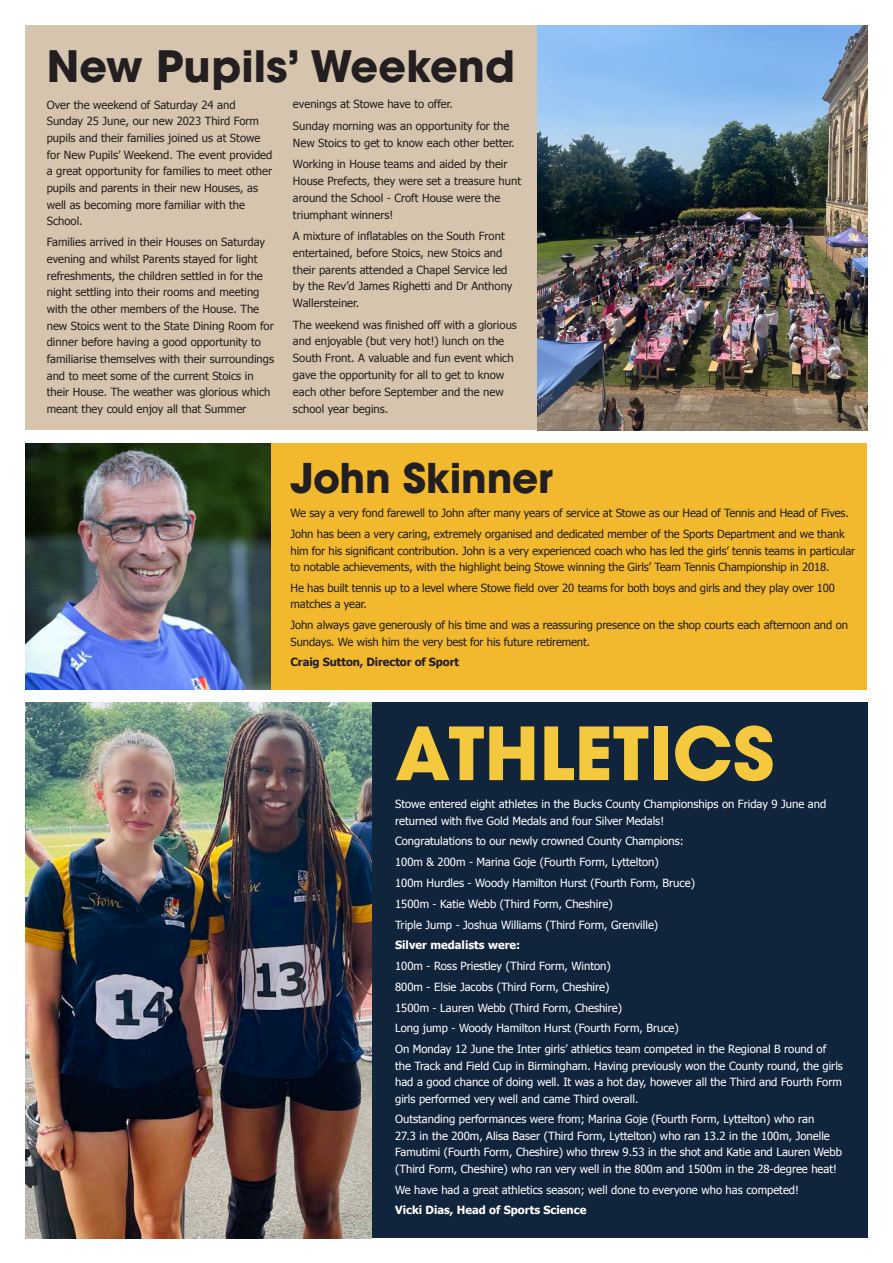
<style>
.page{position:relative;width:893px;height:1263px;background:#fff}
.page>*{position:absolute;margin:0;border:0;box-sizing:border-box;transform-origin:0 0}
.t1{font:700 72.6px "ITC Avant Garde Pro";color:#f4c93e}
.t2{font:700 42.9px "ITC Avant Garde Pro";color:#231f20}
.t3{font:700 40.65px "ITC Avant Garde Pro";letter-spacing:-.005em;color:#231f20}
.t4{font:11.25px/16.6px "Tahoma";color:#231f20}
.t5{font:11.25px/16.5px "Tahoma";color:#fff}
.t6{font:700 11.25px "Tahoma";color:#fff}
.t7{font:700 11.25px "Tahoma";letter-spacing:-.01em;color:#231f20}
</style>
<div class="page">
<div style="left:26px;top:26px;width:841px;height:404px;background:#d5c5ae"></div>
<div style="left:371px;top:702px;width:496px;height:536px;background:#10243c"></div>
<img style="left:26px;top:702px;width:345px;height:536px">
<img style="left:538px;top:26px;width:329px;height:404px">
<div style="left:26px;top:443px;width:841px;height:246px;background:#f2b92e"></div>
<img style="left:26px;top:443px;width:245px;height:246px">
<p class="t2" style="left:47px;top:38px;width:470px">New Pupils’ Weekend</p>
<p class="t4" style="left:47px;top:96px;width:227px">Over the weekend of Saturday 24 and Sunday 25 June, our new 2023 Third Form pupils and their families joined us at Stowe for New Pupils’ Weekend. The event provided a great opportunity for families to meet other pupils and parents in their new Houses, as well as becoming more familiar with the School.</p>
<p class="t4" style="left:47px;top:233px;width:229px">Families arrived in their Houses on Saturday evening and whilst Parents stayed for light refreshments, the children settled in for the night settling into their rooms and meeting with the other members of the House. The new Stoics went to the State Dining Room for dinner before having a good opportunity to familiarise themselves with their surroundings and to meet some of the current Stoics in their House. The weather was glorious which meant they could enjoy all that Summer</p>
<p class="t4" style="left:293px;top:96px;width:161px">evenings at Stowe have to offer.</p>
<p class="t4" style="left:293px;top:117px;width:223px">Sunday morning was an opportunity for the<br>New Stoics to get to know each other better.</p>
<p class="t4" style="left:293px;top:155px;width:230px">Working in House teams and aided by their House Prefects, they were set a treasure hunt around the School - Croft House were the triumphant winners!</p>
<p class="t4" style="left:293px;top:227px;width:221px">A mixture of inflatables on the South Front entertained, before Stoics, new Stoics and their parents attended a Chapel Service led by the Rev’d James Righetti and Dr Anthony Wallersteiner.</p>
<p class="t4" style="left:293px;top:315px;width:225px">The weekend was finished off with a glorious and enjoyable (but very hot!) lunch on the South Front. A valuable and fun event which gave the opportunity for all to get to know each other before September and the new school year begins.</p>
<p class="t3" style="left:291px;top:451px;width:264px">John Skinner</p>
<p class="t4" style="left:291px;top:504px;width:560px">We say a very fond farewell to John after many years of service at Stowe as our Head of Tennis and Head of Fives.</p>
<p class="t4" style="left:291px;top:525px;width:566px">John has been a very caring, extremely organised and dedicated member of the Sports Department and we thank him for his significant contribution. John is a very experienced coach who has led the girls’ tennis teams in particular to notable achievements, with the highlight being Stowe winning the Girls’ Team Tennis Championship in 2018.</p>
<p class="t4" style="left:291px;top:579px;width:546px">He has built tennis up to a level where Stowe field over 20 teams for both boys and girls and they play over 100 matches a year.</p>
<p class="t4" style="left:291px;top:616px;width:559px">John always gave generously of his time and was a reassuring presence on the shop courts each afternoon and on<br>Sundays. We wish him the very best for his future retirement.</p>
<p class="t7" style="left:291px;top:654px;width:170px">Craig Sutton, Director of Sport</p>
<p class="t1" style="left:395px;top:705px;width:381px">ATHLETICS</p>
<p class="t5" style="left:395px;top:795px;width:433px">Stowe entered eight athletes in the Bucks County Championships on Friday 9 June and returned with five Gold Medals and four Silver Medals!</p>
<p class="t5" style="left:395px;top:833px;width:290px">Congratulations to our newly crowned County Champions:</p>
<p class="t5" style="left:395px;top:853px;width:265px">100m &amp; 200m - Marina Goje (Fourth Form, Lyttelton)</p>
<p class="t5" style="left:395px;top:874px;width:301px">100m Hurdles - Woody Hamilton Hurst (Fourth Form, Bruce)</p>
<p class="t5" style="left:395px;top:895px;width:219px">1500m - Katie Webb (Third Form, Cheshire)</p>
<p class="t5" style="left:395px;top:916px;width:265px">Triple Jump - Joshua Williams (Third Form, Grenville)</p>
<p class="t6" style="left:395px;top:937px;width:127px">Silver medalists were:</p>
<p class="t5" style="left:395px;top:957px;width:217px">100m - Ross Priestley (Third Form, Winton)</p>
<p class="t5" style="left:395px;top:978px;width:216px">800m - Elsie Jacobs (Third Form, Cheshire)</p>
<p class="t5" style="left:395px;top:999px;width:228px">1500m - Lauren Webb (Third Form, Cheshire)</p>
<p class="t5" style="left:395px;top:1019px;width:285px">Long jump - Woody Hamilton Hurst (Fourth Form, Bruce)</p>
<p class="t5" style="left:395px;top:1040px;width:449px">On Monday 12 June the Inter girls’ athletics team competed in the Regional B round of the Track and Field Cup in Birmingham. Having previously won the County round, the girls had a good chance of doing well. It was a hot day, however all the Third and Fourth Form girls performed very well and came Third overall.</p>
<p class="t5" style="left:395px;top:1110px;width:448px">Outstanding performances were from; Marina Goje (Fourth Form, Lyttelton) who ran<br>27.3 in the 200m, Alisa Baser (Third Form, Lyttelton) who ran 13.2 in the 100m, Jonelle Famutimi (Fourth Form, Cheshire) who threw 9.53 in the shot and Katie and Lauren Webb (Third Form, Cheshire) who ran very well in the 800m and 1500m in the 28-degree heat!</p>
<p class="t5" style="left:395px;top:1181px;width:405px">We have had a great athletics season; well done to everyone who has competed!</p>
<p class="t6" style="left:395px;top:1202px;width:193px">Vicki Dias, Head of Sports Science</p>
</div>
